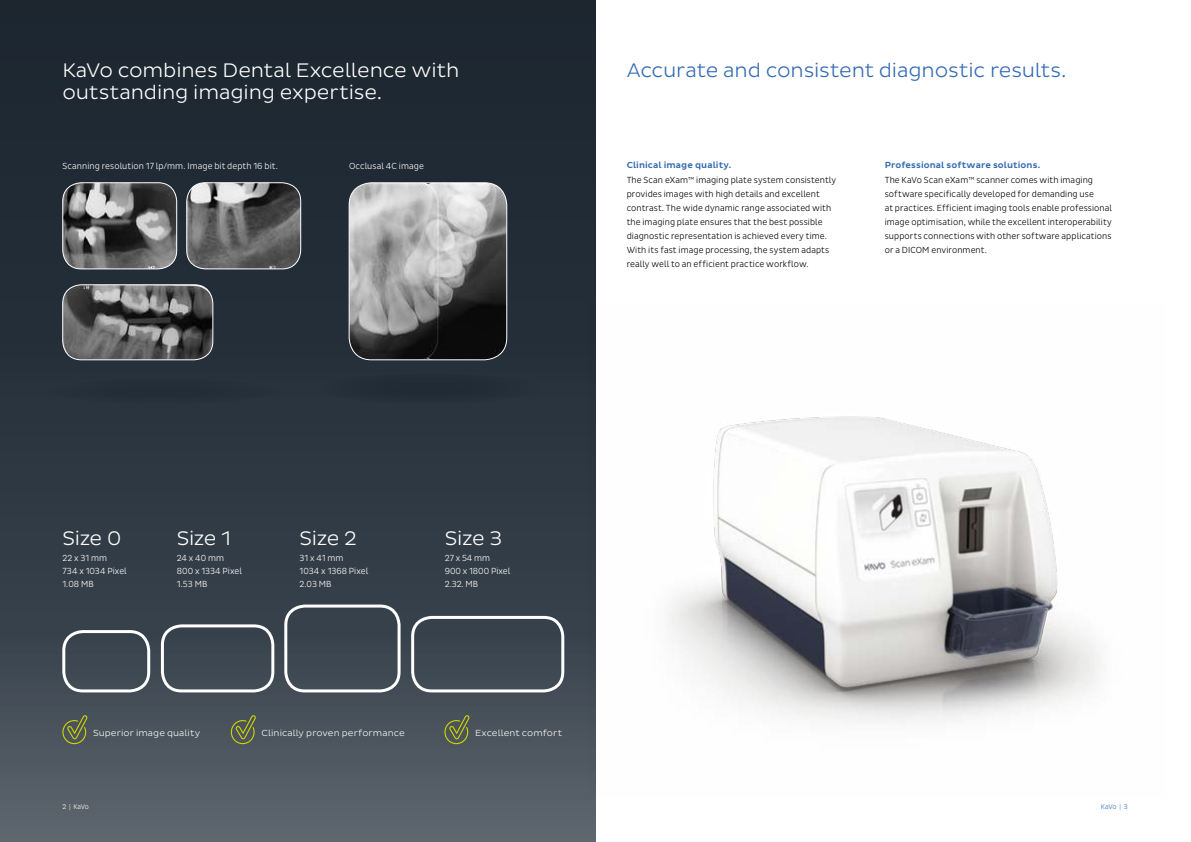
<style>
.page{position:relative;width:1191px;height:842px;background:#fff}
.page>*{position:absolute;margin:0;border:0;box-sizing:border-box;transform-origin:0 0}
.t1{font:300 20px/22px "Pluto Sans";letter-spacing:-.01em;color:#fff}
.t2{font:300 20px "Pluto Sans";letter-spacing:-.01em;color:#346bb3}
.t3{font:300 9px/14px "Pluto Sans Cond";letter-spacing:.01em;color:#000}
.t4{font:300 9px/13px "Pluto Sans Cond";letter-spacing:.01em;color:#fff}
.t5{font:300 9px "Pluto Sans";letter-spacing:.01em;color:#fff}
.t6{font:500 9px "Pluto Sans";letter-spacing:.01em;color:#346bb3}
.t7{font:300 7px "Pluto Sans Cond";color:#fff}
.t8{font:300 7px "Pluto Sans Cond";color:#346bb3}
</style>
<div class="page">
<svg style="left:0;top:440px;width:595px;height:402px;background:#3f4952"></svg>
<div style="left:0;top:0;width:595px;height:440px;background:#202a34"></div>
<img style="left:587px;top:303px;width:513px;height:495px">
<img style="left:349px;top:183px;width:158px;height:177px">
<div style="left:349px;top:183px;width:158px;height:177px;border:1px solid #fff;border-radius:22px"></div>
<img style="left:63px;top:285px;width:150px;height:75px">
<div style="left:63px;top:285px;width:150px;height:75px;border:1px solid #fff;border-radius:19px"></div>
<img style="left:63px;top:183px;width:114px;height:86px">
<div style="left:63px;top:183px;width:114px;height:86px;border:1px solid #fff;border-radius:19px"></div>
<img style="left:187px;top:183px;width:114px;height:86px">
<div style="left:186px;top:183px;width:115px;height:86px;border:1px solid #fff;border-radius:19px"></div>
<svg style="left:62px;top:714px;width:26px;height:31px"></svg>
<svg style="left:230px;top:714px;width:27px;height:31px"></svg>
<svg style="left:444px;top:714px;width:26px;height:31px"></svg>
<div style="left:411px;top:616px;width:153px;height:76px;border:3px solid #fff;border-radius:19px"></div>
<div style="left:161px;top:624px;width:113px;height:68px;border:3px solid #fff;border-radius:19px"></div>
<div style="left:284px;top:604px;width:116px;height:88px;border:3px solid #fff;border-radius:19px"></div>
<div style="left:62px;top:630px;width:88px;height:62px;border:3px solid #fff;border-radius:19px"></div>
<div style="left:316px;top:373px;width:227px;height:31px;background:#25303b;border-radius:50%"></div>
<div style="left:43px;top:379px;width:242px;height:25px;background:#25303b;border-radius:50%"></div>
<h1 class="t1" style="left:62px;top:60px;width:398px">KaVo combines Dental Excellence with outstanding imaging expertise.</h1>
<p class="t4" style="left:63px;top:159px;width:217px">Scanning resolution 17 lp/mm. Image bit depth 16 bit.</p>
<p class="t4" style="left:349px;top:159px;width:76px">Occlusal 4C image</p>
<h1 class="t2" style="left:626px;top:59px;width:441px">Accurate and consistent diagnostic results.</h1>
<p class="t6" style="left:626px;top:160px;width:106px">Clinical image quality.</p>
<p class="t3" style="left:626px;top:172px;width:211px">The Scan eXam™ imaging plate system consistently provides images with high details and excellent contrast. The wide dynamic range associated with the imaging plate ensures that the best possible diagnostic representation is achieved every time.<br>With its fast image processing, the system adapts really well to an efficient practice workflow.</p>
<p class="t6" style="left:884px;top:160px;width:157px">Professional software solutions.</p>
<p class="t3" style="left:884px;top:172px;width:229px">The KaVo Scan eXam™ scanner comes with imaging software specifically developed for demanding use<br>at practices. Efficient imaging tools enable professional image optimisation, while the excellent interoperability supports connections with other software applications or a DICOM environment.</p>
<h1 class="t1" style="left:62px;top:527px;width:60px">Size 0</h1>
<h1 class="t1" style="left:177px;top:527px;width:56px">Size 1</h1>
<h1 class="t1" style="left:299px;top:527px;width:59px">Size 2</h1>
<h1 class="t1" style="left:445px;top:527px;width:59px">Size 3</h1>
<p class="t4" style="left:62px;top:551px;width:66px">22 x 31 mm<br>734 x 1034 Pixel<br>1.08 MB</p>
<p class="t4" style="left:177px;top:551px;width:67px">24 x 40 mm<br>800 x 1334 Pixel<br>1.53 MB</p>
<p class="t4" style="left:299px;top:551px;width:70px">31 x 41 mm<br>1034 x 1368 Pixel<br>2.03 MB</p>
<p class="t4" style="left:445px;top:551px;width:67px">27 x 54 mm<br>900 x 1800 Pixel<br>2.32. MB</p>
<p class="t5" style="left:93px;top:727px;width:109px">Superior image quality</p>
<p class="t5" style="left:261px;top:727px;width:145px">Clinically proven performance</p>
<p class="t5" style="left:475px;top:727px;width:88px">Excellent comfort</p>
<p class="t7" style="left:62px;top:803px;width:28px">2 | KaVo</p>
<p class="t8" style="left:1101px;top:803px;width:28px">KaVo | 3</p>
</div>
